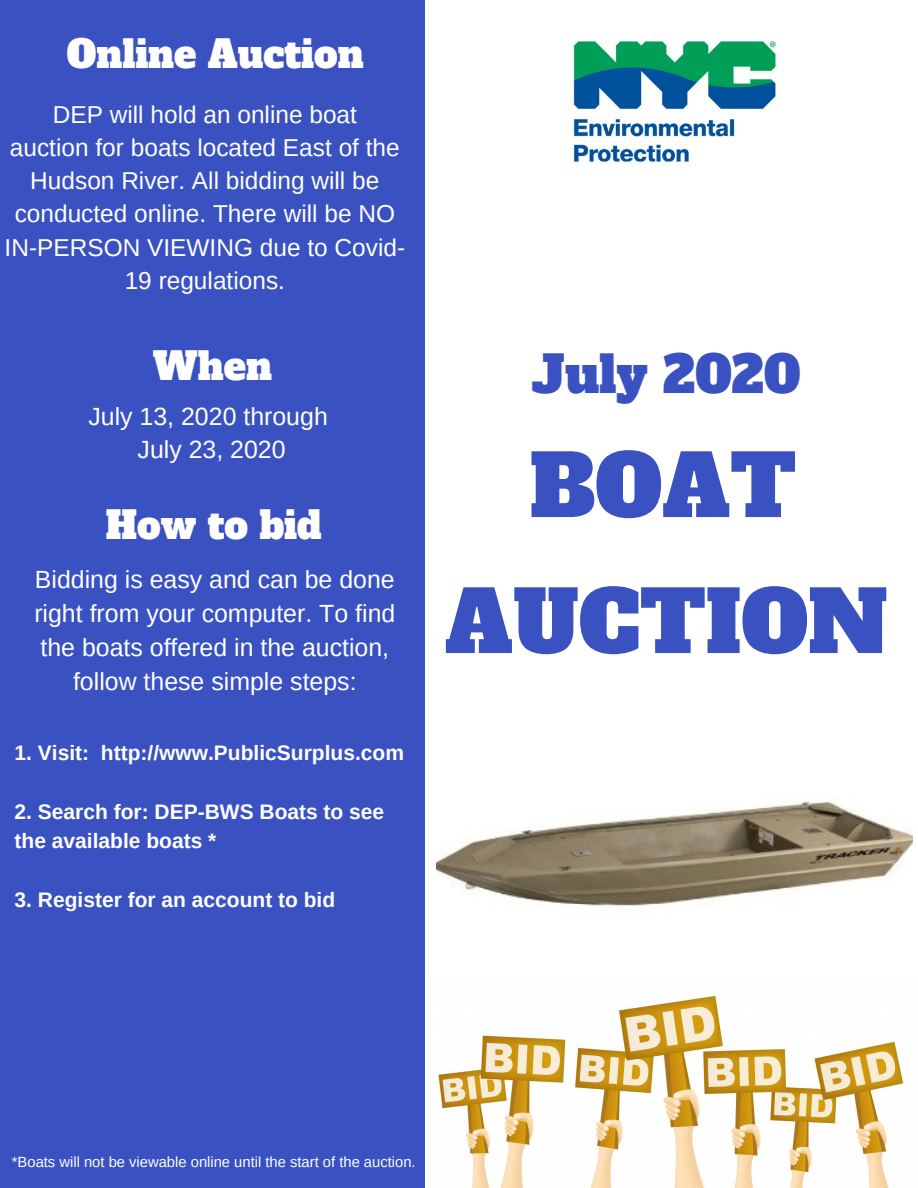
<style>
.page{position:relative;width:918px;height:1188px;background:#fff}
.page>*{position:absolute;margin:0;border:0;box-sizing:border-box;transform-origin:0 0}
.t1{font:84.45px "Alfa Slab One";color:#3a51c1}
.t2{font:49.8px "Alfa Slab One";color:#3a51c1}
.t3{font:37.35px "Alfa Slab One";color:#fff}
.t4{font:24.9px/33.8px "Arimo";color:#fff;text-align:center}
.t5{font:24.45px/33.2px "Arimo";color:#fff;text-align:center}
.t6{font:700 21px/29.2px "Arimo";color:#fff}
.t7{font:14.85px "Arimo";color:#fff}
</style>
<div class="page">
<div style="left:0;top:0;width:424px;height:1188px;background:#3a51c1"></div>
<img style="left:437px;top:801px;width:475px;height:105px">
<img style="left:438px;top:995px;width:466px;height:193px">
<img style="left:572px;top:41px;width:204px;height:122px">
<h3 class="t3" style="left:67px;top:29px;width:298px">Online Auction</h3>
<p class="t5" style="left:5px;top:98px;width:402px">DEP will hold an online boat<br>auction for boats located East of the<br>Hudson River. All bidding will be conducted online. There will be NO<br>IN-PERSON VIEWING due to Covid-<br>19 regulations.</p>
<h3 class="t3" style="left:153px;top:342px;width:121px">When</h3>
<p class="t4" style="left:88px;top:399px;width:241px">July 13, 2020 through<br>July 23, 2020</p>
<h3 class="t3" style="left:106px;top:500px;width:217px">How to bid</h3>
<p class="t4" style="left:34px;top:563px;width:363px">Bidding is easy and can be done right from your computer. To find the boats offered in the auction, follow these simple steps:</p>
<p class="t6" style="left:15px;top:738px;width:391px">1. Visit: http://www.PublicSurplus.com</p>
<p class="t6" style="left:15px;top:797px;width:371px">2. Search for: DEP-BWS Boats to see the available boats *</p>
<p class="t6" style="left:15px;top:885px;width:322px">3. Register for an account to bid</p>
<h2 class="t2" style="left:532px;top:341px;width:270px">July 2020</h2>
<h1 class="t1" style="left:530px;top:430px;width:268px">BOAT</h1>
<h1 class="t1" style="left:445px;top:566px;width:444px">AUCTION</h1>
<p class="t7" style="left:12px;top:1154px;width:405px">*Boats will not be viewable online until the start of the auction.</p>
</div>
